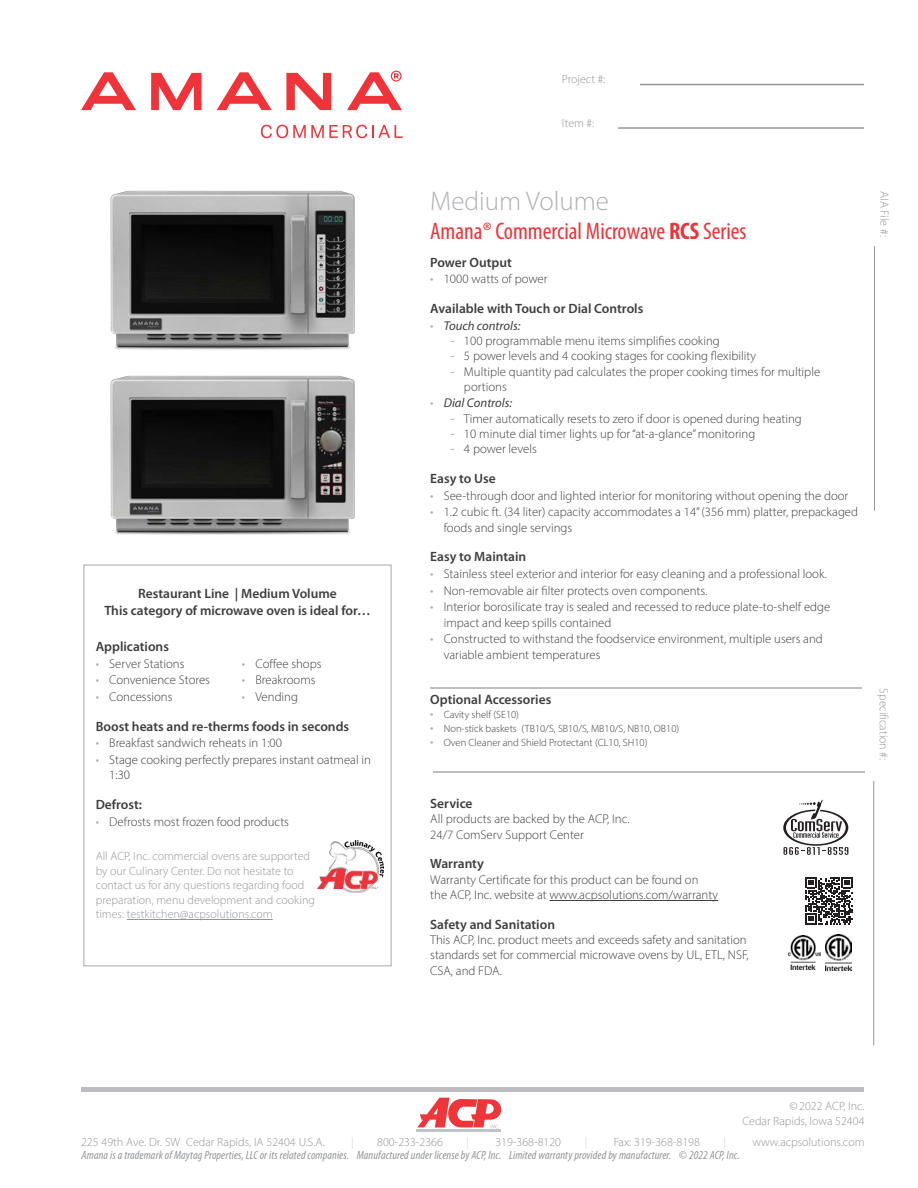
<style>
.page{position:relative;width:918px;height:1188px;background:#fff}
.page>*{position:absolute;margin:0;border:0;box-sizing:border-box;transform-origin:0 0}
.heading-stack1_L1{font:300 27px "Myriad Pro";color:#b0b1b5}
.heading-stack1_L2{font:condensed 24px "Myriad Pro";color:#ee3339}
.Section_Heading2{font:600 13.5px "Myriad Pro";color:#3e3e3f}
.Volume-Type-Perfect{font:600 13.5px/16.2px "Myriad Pro";color:#3e3e3f;text-align:center}
.body_base{font:300 12.75px/15.3px "Myriad Pro";color:#3e3e3f}
.t1{font:italic 12.75px "Myriad Pro";color:#3e3e3f}
.footer_p{font:300 12px/14.4px "Myriad Pro";color:#939598;text-align:right}
.t2{font:italic condensed 12px "Myriad Pro";letter-spacing:.01em;color:#939598}
.t3{font:300 12px "Myriad Pro";color:#d1d2d4}
.t4{font:300 10.5px "Myriad Pro";color:#3e3e3f}
.s1{font-size:13.5px;color:#a8a9ad}
.s2{font-weight:700}
.s3{font-weight:300;font-style:normal;font-size:13.5px;color:#a8a9ad}
.s4{font-weight:400;font-size:13.5px;color:#a8a9ad}
</style>
<div class="page">
<hr style="left:81px;top:1087px;width:783px;height:4px;background:#bcbdc0">
<svg style="left:416px;top:1108px;width:86px;height:24px"></svg>
<hr style="left:417px;top:1130px;width:84px;height:2px;background:#c0c4c9">
<svg style="left:417px;top:1098px;width:84px;height:31px"></svg>
<hr style="left:874px;top:246px;width:1px;height:265px;background:#939598">
<hr style="left:873px;top:781px;width:1px;height:264px;background:#939598">
<hr style="left:618px;top:127px;width:246px;height:2px;background:#939598">
<hr style="left:640px;top:84px;width:224px;height:1px;background:#939598">
<svg style="left:151px;top:73px;width:51px;height:37px"></svg>
<svg style="left:286px;top:73px;width:45px;height:37px"></svg>
<svg style="left:81px;top:72px;width:55px;height:38px"></svg>
<svg style="left:217px;top:72px;width:55px;height:38px"></svg>
<svg style="left:261px;top:125px;width:142px;height:13px"></svg>
<svg style="left:347px;top:71px;width:55px;height:39px"></svg>
<div style="left:83px;top:565px;width:309px;height:401px;border:1px solid #a8a9ad"></div>
<hr style="left:127px;top:919px;width:146px;height:1px;background:#939598">
<img style="left:317px;top:841px;width:67px;height:52px">
<hr style="left:550px;top:900px;width:168px;height:1px;background:#3e3e3f">
<svg style="left:805px;top:877px;width:48px;height:48px"></svg>
<img style="left:788px;top:935px;width:33px;height:34px">
<img style="left:826px;top:934px;width:26px;height:36px">
<hr style="left:433px;top:771px;width:432px;height:1px;background:#bcbdc0">
<img style="left:110px;top:375px;width:245px;height:160px">
<img style="left:110px;top:190px;width:245px;height:160px">
<svg style="left:783px;top:799px;width:66px;height:56px"></svg>
<hr style="left:430px;top:687px;width:431px;height:2px;background:#bcbdc0">
<p class="Volume-Type-Perfect" style="left:104px;top:586px;width:268px">Restaurant Line | Medium Volume<br>This category of microwave oven is ideal for…</p>
<p class="Section_Heading2" style="left:96px;top:638px;width:75px">Applications</p>
<p class="body_base" style="left:96px;top:656px;width:90px"><span class="s1">•</span> Server Stations</p>
<p class="body_base" style="left:96px;top:672px;width:116px"><span class="s1">•</span> Convenience Stores</p>
<p class="body_base" style="left:96px;top:689px;width:78px"><span class="s1">•</span> Concessions</p>
<p class="body_base" style="left:242px;top:656px;width:81px"><span class="s1">•</span> Coffee shops</p>
<p class="body_base" style="left:242px;top:672px;width:75px"><span class="s1">•</span> Breakrooms</p>
<p class="body_base" style="left:242px;top:689px;width:58px"><span class="s1">•</span> Vending</p>
<p class="Section_Heading2" style="left:96px;top:718px;width:255px">Boost heats and re-therms foods in seconds</p>
<p class="body_base" style="left:96px;top:735px;width:188px"><span class="s1">•</span> Breakfast sandwich reheats in 1:00</p>
<p class="body_base" style="left:109px;top:752px;width:263px;text-indent:-14px"><span class="s1">•</span> Stage cooking perfectly prepares instant oatmeal in<br>1:30</p>
<p class="Section_Heading2" style="left:96px;top:796px;width:48px">Defrost:</p>
<p class="body_base" style="left:96px;top:814px;width:195px"><span class="s1">•</span> Defrosts most frozen food products</p>
<p class="footer_p" style="left:96px;top:849px;width:221px;text-align:left">All ACP, Inc. commercial ovens are supported by our Culinary Center. Do not hesitate to contact us for any questions regarding food preparation, menu development and cooking times: testkitchen@acpsolutions.com</p>
<p class="footer_p" style="left:562px;top:72px;width:45px">Project #:</p>
<p class="footer_p" style="left:562px;top:115px;width:34px">Item #:</p>
<p class="heading-stack1_L1" style="left:430px;top:185px;width:180px">Medium Volume</p>
<p class="heading-stack1_L2" style="left:430px;top:216px;width:318px">Amana® Commercial Microwave <span class="s2">RCS</span> Series</p>
<p class="Section_Heading2" style="left:430px;top:254px;width:83px">Power Output</p>
<p class="body_base" style="left:430px;top:271px;width:119px"><span class="s1">•</span> 1000 watts of power</p>
<p class="Section_Heading2" style="left:430px;top:300px;width:215px">Available with Touch or Dial Controls</p>
<p class="t1" style="left:430px;top:317px;width:92px"><span class="s3">•</span> Touch controls:</p>
<p class="body_base" style="left:450px;top:333px;width:271px"><span class="s4">-</span> 100 programmable menu items simplifies cooking</p>
<p class="body_base" style="left:450px;top:348px;width:307px"><span class="s4">-</span> 5 power levels and 4 cooking stages for cooking flexibility</p>
<p class="body_base" style="left:464px;top:364px;width:358px;text-indent:-14px"><span class="s4">-</span> Multiple quantity pad calculates the proper cooking times for multiple portions</p>
<p class="t1" style="left:430px;top:395px;width:84px"><span class="s3">•</span> Dial Controls:</p>
<p class="body_base" style="left:450px;top:411px;width:353px"><span class="s4">-</span> Timer automatically resets to zero if door is opened during heating</p>
<p class="body_base" style="left:450px;top:426px;width:306px"><span class="s4">-</span> 10 minute dial timer lights up for “at-a-glance” monitoring</p>
<p class="body_base" style="left:450px;top:441px;width:88px"><span class="s4">-</span> 4 power levels</p>
<p class="Section_Heading2" style="left:430px;top:470px;width:67px">Easy to Use</p>
<p class="body_base" style="left:430px;top:488px;width:420px"><span class="s1">•</span> See-through door and lighted interior for monitoring without opening the door</p>
<p class="body_base" style="left:444px;top:504px;width:416px;text-indent:-14px"><span class="s1">•</span> 1.2 cubic ft. (34 liter) capacity accommodates a 14” (356 mm) platter, prepackaged foods and single servings</p>
<p class="Section_Heading2" style="left:430px;top:548px;width:98px">Easy to Maintain</p>
<p class="body_base" style="left:430px;top:566px;width:398px"><span class="s1">•</span> Stainless steel exterior and interior for easy cleaning and a professional look.</p>
<p class="body_base" style="left:430px;top:583px;width:279px"><span class="s1">•</span> Non-removable air filter protects oven components.</p>
<p class="body_base" style="left:444px;top:599px;width:388px;text-indent:-14px"><span class="s1">•</span> Interior borosilicate tray is sealed and recessed to reduce plate-to-shelf edge impact and keep spills contained</p>
<p class="body_base" style="left:444px;top:631px;width:381px;text-indent:-14px"><span class="s1">•</span> Constructed to withstand the foodservice environment, multiple users and variable ambient temperatures</p>
<p class="Section_Heading2" style="left:430px;top:691px;width:123px">Optional Accessories</p>
<p class="t4" style="left:430px;top:709px;width:90px"><span class="s1">•</span> Cavity shelf (SE10)</p>
<p class="t4" style="left:430px;top:723px;width:251px"><span class="s1">•</span> Non-stick baskets (TB10/S, SB10/S, MB10/S, NB10, OB10)</p>
<p class="t4" style="left:430px;top:736px;width:219px"><span class="s1">•</span> Oven Cleaner and Shield Protectant (CL10, SH10)</p>
<p class="Section_Heading2" style="left:430px;top:795px;width:44px">Service</p>
<p class="body_base" style="left:430px;top:811px;width:201px">All products are backed by the ACP, Inc.<br>24/7 ComServ Support Center</p>
<p class="Section_Heading2" style="left:430px;top:855px;width:55px">Warranty</p>
<p class="body_base" style="left:430px;top:872px;width:289px">Warranty Certificate for this product can be found on the ACP, Inc. website at www.acpsolutions.com/warranty</p>
<p class="Section_Heading2" style="left:430px;top:916px;width:126px">Safety and Sanitation</p>
<p class="body_base" style="left:430px;top:932px;width:320px">This ACP, Inc. product meets and exceeds safety and sanitation standards set for commercial microwave ovens by UL, ETL, NSF,<br>CSA, and FDA.</p>
<p class="footer_p" style="left:892px;top:191px;width:47px;rotate:90deg">AIA File #:</p>
<p class="footer_p" style="left:891px;top:688px;width:73px;rotate:90deg">Specification #:</p>
<p class="footer_p" style="left:743px;top:1099px;width:124px">©2022 ACP, Inc.<br>Cedar Rapids, Iowa 52404</p>
<p class="footer_p" style="left:81px;top:1135px;width:245px">225 49th Ave. Dr. SW Cedar Rapids, IA 52404 U.S.A.</p>
<p class="footer_p" style="left:377px;top:1135px;width:67px">800-233-2366</p>
<p class="t3" style="left:466px;top:1135px;width:4px">|</p>
<p class="footer_p" style="left:495px;top:1135px;width:67px">319-368-8120</p>
<p class="footer_p" style="left:614px;top:1135px;width:88px">Fax: 319-368-8198</p>
<p class="t3" style="left:723px;top:1135px;width:4px">|</p>
<p class="footer_p" style="left:752px;top:1135px;width:114px">www.acpsolutions.com</p>
<p class="t2" style="left:82px;top:1148px;width:660px">Amana is a trademark of Maytag Properties, LLC or its related companies. Manufactured under license by ACP, Inc. Limited warranty provided by manufacturer. © 2022 ACP, Inc.</p>
</div>
